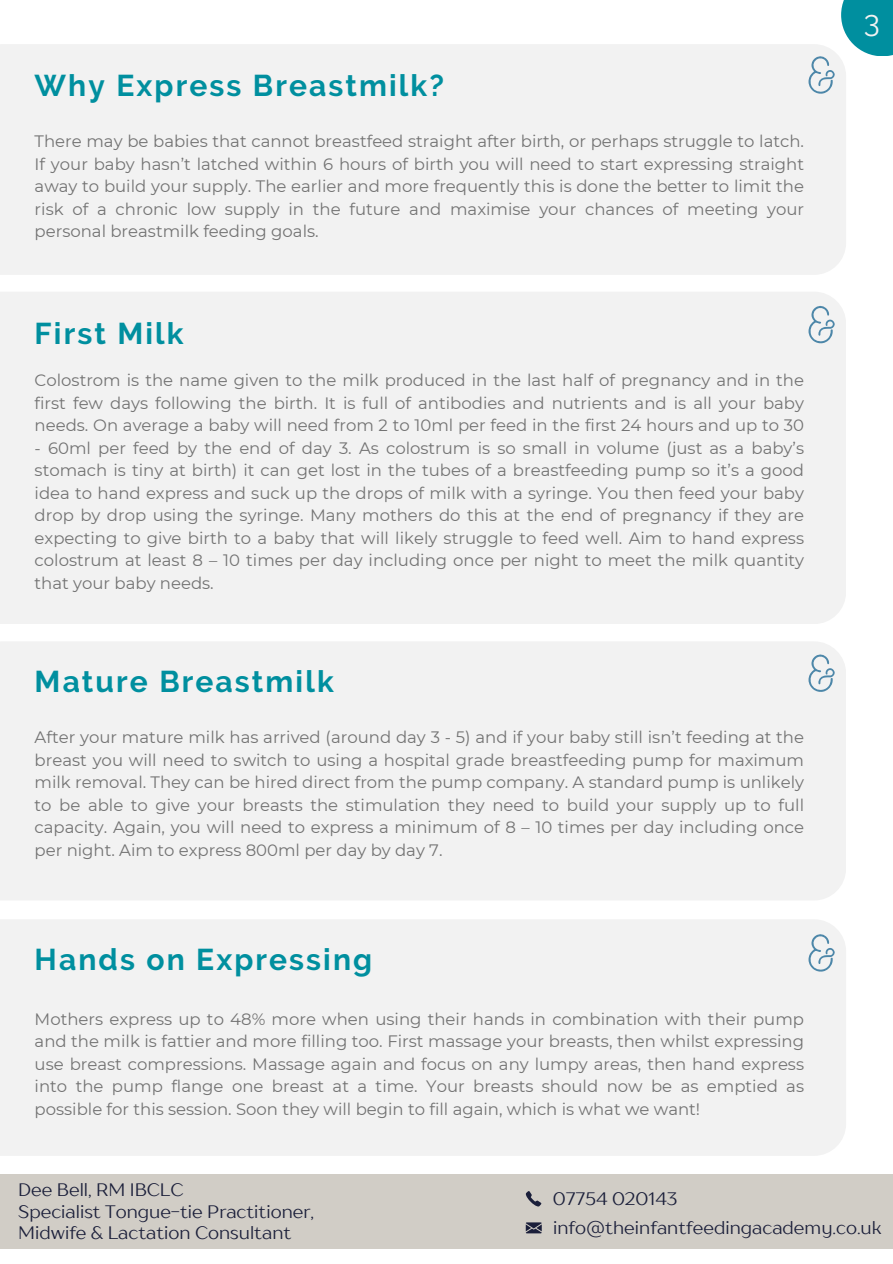
<style>
.page{position:relative;width:893px;height:1264px;background:#fff}
.page>*{position:absolute;margin:0;border:0;box-sizing:border-box;transform-origin:0 0}
.t1{font:700 30px "Raleway";letter-spacing:.07em;color:#008f9f}
.t2{font:30px "Raleway";color:#f2f2f2}
.t3{font:18px "TT Drugs";color:#1b1f3a}
.t4{font:16.5px/22.5px "Montserrat";color:#737373;text-align:justify}
</style>
<div class="page">
<div style="left:841px;top:0;width:51px;height:56px;background:#008f9f"></div>
<div style="left:0;top:44px;width:846px;height:231px;background:#f2f2f2"></div>
<svg style="left:808px;top:56px;width:26px;height:37px"></svg>
<div style="left:0;top:292px;width:845px;height:332px;background:#f2f2f2"></div>
<svg style="left:808px;top:306px;width:26px;height:37px"></svg>
<div style="left:0;top:642px;width:845px;height:258px;background:#f2f2f2"></div>
<svg style="left:808px;top:654px;width:26px;height:37px"></svg>
<div style="left:0;top:920px;width:846px;height:235px;background:#f2f2f2"></div>
<svg style="left:808px;top:934px;width:26px;height:37px"></svg>
<div style="left:0;top:1174px;width:892px;height:74px;background:#d1cdc6"></div>
<svg style="left:525px;top:1222px;width:16px;height:11px"></svg>
<svg style="left:525px;top:1191px;width:16px;height:15px"></svg>
<h1 class="t1" style="left:35px;top:68px;width:411px">Why Express Breastmilk?</h1>
<p class="t4" style="left:35px;top:130px;width:771px">There may be babies that cannot breastfeed straight after birth, or perhaps struggle to latch.<br>If your baby hasn’t latched within 6 hours of birth you will need to start expressing straight away to build your supply. The earlier and more frequently this is done the better to limit the risk of a chronic low supply in the future and maximise your chances of meeting your personal breastmilk feeding goals.</p>
<p class="t1" style="left:35px;top:315px;width:150px">First Milk</p>
<h1 class="t4" style="left:35px;top:369px;width:771px">Colostrom is the name given to the milk produced in the last half of pregnancy and in the first few days following the birth. It is full of antibodies and nutrients and is all your baby needs. On average a baby will need from 2 to 10ml per feed in the first 24 hours and up to 30</h1>
<h1 class="t4" style="left:35px;top:436px;width:771px">- 60ml per feed by the end of day 3. As colostrum is so small in volume (just as a baby’s stomach is tiny at birth) it can get lost in the tubes of a breastfeeding pump so it’s a good idea to hand express and suck up the drops of milk with a syringe. You then feed your baby drop by drop using the syringe. Many mothers do this at the end of pregnancy if they are expecting to give birth to a baby that will likely struggle to feed well. Aim to hand express colostrum at least 8 – 10 times per day including once per night to meet the milk quantity that your baby needs.</h1>
<p class="t1" style="left:35px;top:664px;width:300px">Mature Breastmilk</p>
<p class="t4" style="left:35px;top:726px;width:771px">After your mature milk has arrived (around day 3 - 5) and if your baby still isn’t feeding at the breast you will need to switch to using a hospital grade breastfeeding pump for maximum milk removal. They can be hired direct from the pump company. A standard pump is unlikely to be able to give your breasts the stimulation they need to build your supply up to full capacity. Again, you will need to express a minimum of 8 – 10 times per day including once per night. Aim to express 800ml per day by day 7.</p>
<h1 class="t1" style="left:35px;top:941px;width:339px">Hands on Expressing</h1>
<p class="t4" style="left:35px;top:1007px;width:771px">Mothers express up to 48% more when using their hands in combination with their pump and the milk is fattier and more filling too. First massage your breasts, then whilst expressing use breast compressions. Massage again and focus on any lumpy areas, then hand express into the pump flange one breast at a time. Your breasts should now be as emptied as possible for this session. Soon they will begin to fill again, which is what we want!</p>
<p class="t2" style="left:863px;top:3px;width:18px">3</p>
<p class="t3" style="left:18px;top:1178px;width:167px">Dee Bell, RM IBCLC</p>
<h1 class="t3" style="left:18px;top:1200px;width:297px">Specialist Tongue-tie Practitioner,</h1>
<p class="t3" style="left:18px;top:1221px;width:274px">Midwife &amp; Lactation Consultant</p>
<p class="t3" style="left:552px;top:1187px;width:126px">07754 020143</p>
<p class="t3" style="left:553px;top:1216px;width:330px">info@theinfantfeedingacademy.co.uk</p>
</div>
